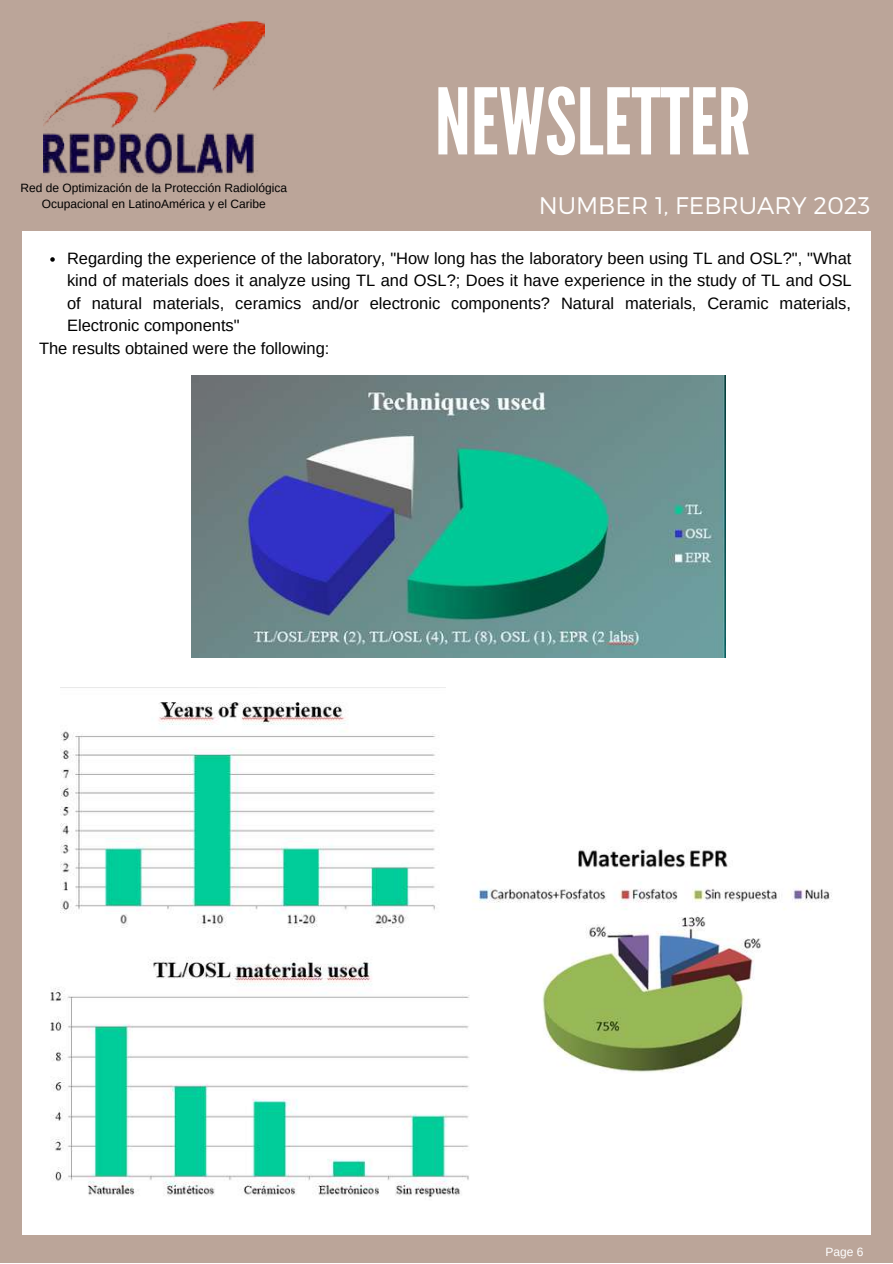
<style>
.page{position:relative;width:893px;height:1264px;background:#fff}
.page>*{position:absolute;margin:0;border:0;box-sizing:border-box;transform-origin:0 0}
.t1{font:91.5px "League Gothic";color:#fff}
.t2{font:300 24px "Montserrat";color:#fff}
.t3{font:16.5px "Arimo";color:#000}
.t4{font:12px/16px "Arimo";color:#000;text-align:center}
.t5{font:12px "Arimo";color:#fff}
</style>
<div class="page">
<div style="left:0;top:0;width:892px;height:1262px;background:#bba599"></div>
<div style="left:22px;top:231px;width:848px;height:1003px;background:#fff"></div>
<img style="left:472px;top:846px;width:360px;height:227px">
<img style="left:44px;top:21px;width:220px;height:155px">
<img style="left:191px;top:375px;width:534px;height:282px">
<img style="left:60px;top:687px;width:386px;height:240px">
<img style="left:50px;top:949px;width:429px;height:249px">
<svg style="left:50px;top:257px;width:5px;height:5px"></svg>
<p class="t4" style="left:21px;top:180px;width:268px">Red de Optimización de la Protección Radiológica<br>Ocupacional en LatinoAmérica y el Caribe</p>
<h1 class="t1" style="left:434px;top:69px;width:317px">NEWSLETTER</h1>
<h2 class="t2" style="left:538px;top:190px;width:333px">NUMBER 1, FEBRUARY 2023</h2>
<p class="t3" style="left:67px;top:249px;width:785px">Regarding the experience of the laboratory, "How long has the laboratory been using TL and OSL?", "What</p>
<p class="t3" style="left:67px;top:271px;width:786px">kind of materials does it analyze using TL and OSL?; Does it have experience in the study of TL and OSL</p>
<p class="t3" style="left:67px;top:294px;width:785px">of natural materials, ceramics and/or electronic components? Natural materials, Ceramic materials,</p>
<p class="t3" style="left:67px;top:316px;width:174px">Electronic components"</p>
<p class="t3" style="left:39px;top:339px;width:292px">The results obtained were the following:</p>
<p class="t5" style="left:825px;top:1245px;width:39px">Page 6</p>
</div>
